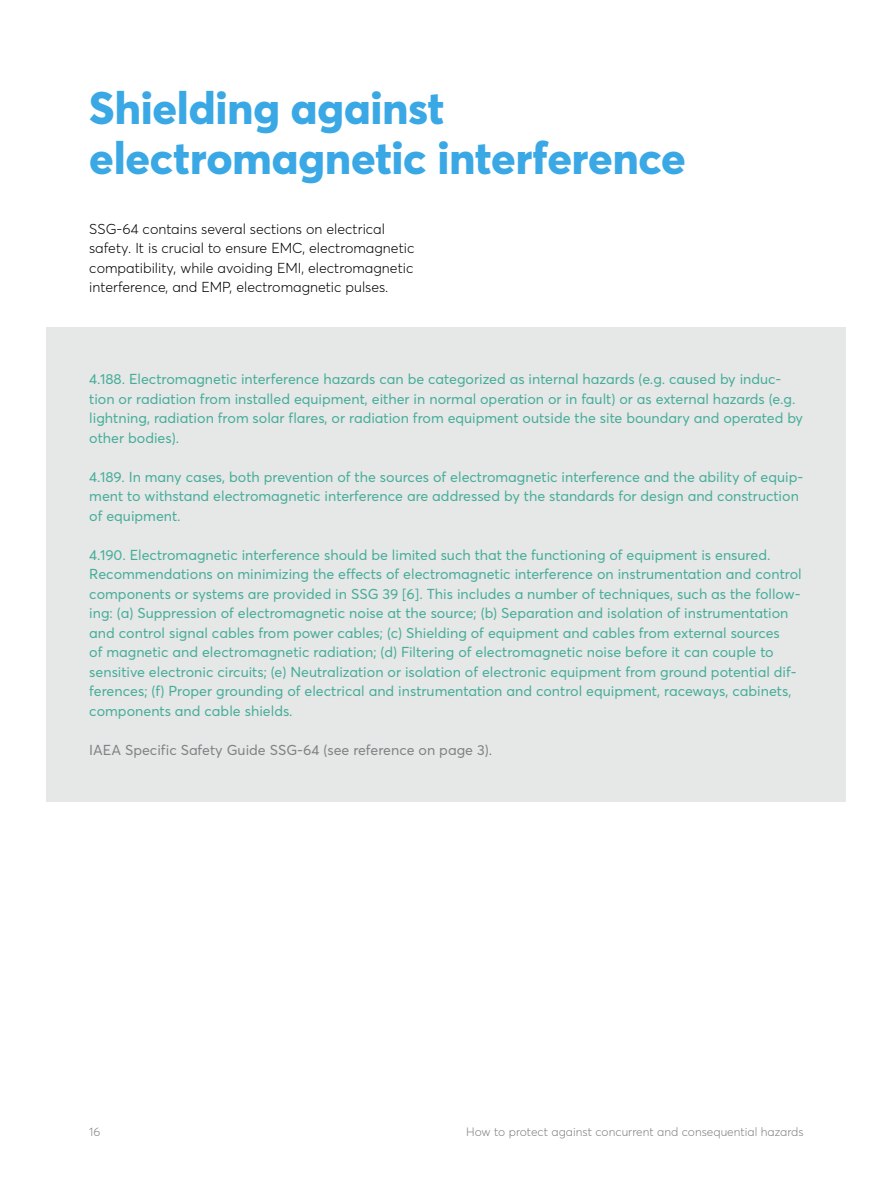
<style>
.page{position:relative;width:893px;height:1191px;background:#fff}
.page>*{position:absolute;margin:0;border:0;box-sizing:border-box;transform-origin:0 0}
.t1{font:800 45px/49.5px "Averta";letter-spacing:-.005em;color:#3aa8e4}
.t2{font:14.25px/19.5px "Averta";color:#44ad99}
.t3{font:300 14.25px/19.5px "Averta";color:#000}
.t4{font:14.25px "Averta";color:#808184}
.t5{font:300 12px "Averta";color:#808184}
</style>
<div class="page">
<div style="left:47px;top:327px;width:799px;height:474px;background:#e6e7e7"></div>
<h1 class="t1" style="left:89px;top:83px;width:598px">Shielding against electromagnetic interference</h1>
<p class="t3" style="left:89px;top:219px;width:327px">SSG-64 contains several sections on electrical safety. It is crucial to ensure EMC, electromagnetic compatibility, while avoiding EMI, electromagnetic interference, and EMP, electromagnetic pulses.</p>
<p class="t2" style="left:89px;top:369px;width:715px">4.188. Electromagnetic interference hazards can be categorized as internal hazards (e.g. caused by induc&shy;tion or radiation from installed equipment, either in normal operation or in fault) or as external hazards (e.g. lightning, radiation from solar flares, or radiation from equipment outside the site boundary and operated by other bodies).</p>
<p class="t2" style="left:89px;top:467px;width:715px">4.189. In many cases, both prevention of the sources of electromagnetic interference and the ability of equip&shy;ment to withstand electromagnetic interference are addressed by the standards for design and construction of equipment.</p>
<p class="t2" style="left:89px;top:545px;width:714px">4.190. Electromagnetic interference should be limited such that the functioning of equipment is ensured.<br>Recommendations on minimizing the effects of electromagnetic interference on instrumentation and control components or systems are provided in SSG 39 [6]. This includes a number of techniques, such as the follow&shy;ing: (a) Suppression of electromagnetic noise at the source; (b) Separation and isolation of instrumentation and control signal cables from power cables; (c) Shielding of equipment and cables from external sources<br>of magnetic and electromagnetic radiation; (d) Filtering of electromagnetic noise before it can couple to sensitive electronic circuits; (e) Neutralization or isolation of electronic equipment from ground potential dif&shy;ferences; (f) Proper grounding of electrical and instrumentation and control equipment, raceways, cabinets, components and cable shields.</p>
<p class="t4" style="left:89px;top:741px;width:404px">IAEA Specific Safety Guide SSG-64 (see reference on page 3).</p>
<p class="t5" style="left:89px;top:1124px;width:13px">16</p>
<p class="t5" style="left:466px;top:1124px;width:339px">How to protect against concurrent and consequential hazards</p>
</div>
